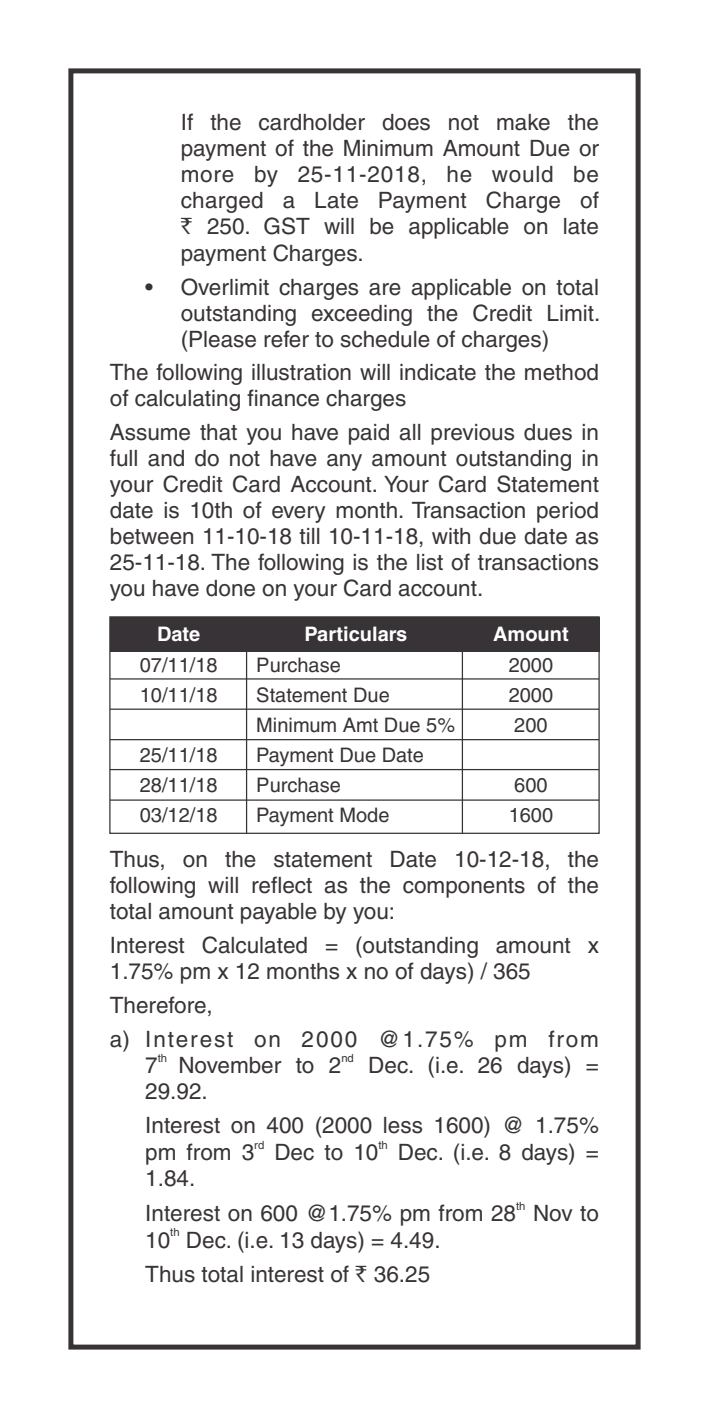
<style>
.page{position:relative;width:709px;height:1418px;background:#fff}
.page>*{position:absolute;margin:0;border:0;box-sizing:border-box;transform-origin:0 0}
.t1{font:22.5px/26px "Helvetica";color:#383336}
.t2{font:22.5px/33.8px "Helvetica";letter-spacing:.085em;color:#383336}
.t3{font:20px "Helvetica";color:#383336}
.t4{font:700 20px "Helvetica";color:#fff}
.t5{font:11.25px "Helvetica";color:#383336}
.s1{font-family:"Rupee Foradian"}
</style>
<div class="page">
<div style="left:68px;top:68px;width:572px;height:1281px;border:5px solid #383336"></div>
<div style="left:110px;top:617px;width:489px;height:34px;background:#383336"></div>
<div style="left:109px;top:616px;width:490px;height:218px;border:1px solid #383336"></div>
<hr style="left:462px;top:651px;width:1px;height:182px;background:#383336">
<hr style="left:246px;top:651px;width:1px;height:182px;background:#383336">
<hr style="left:110px;top:678px;width:489px;height:1px;background:#383336">
<hr style="left:110px;top:769px;width:489px;height:1px;background:#383336">
<hr style="left:110px;top:708px;width:489px;height:1px;background:#383336">
<hr style="left:110px;top:739px;width:489px;height:1px;background:#383336">
<hr style="left:110px;top:799px;width:489px;height:1px;background:#383336">
<p class="t1" style="left:181px;top:111px;width:420px;text-align:justify">If the cardholder does not make the payment of the Minimum Amount Due or more by 25-11-2018, he would be charged a Late Payment Charge of <span class="s1">`</span> 250. GST will be applicable on late payment Charges.</p>
<p class="t1" style="left:181px;top:275px;width:421px;text-align:justify;text-indent:-35px">• Overlimit charges are applicable on total outstanding exceeding the Credit Limit. (Please refer to schedule of charges)</p>
<p class="t1" style="left:110px;top:361px;width:490px">The following illustration will indicate the method of calculating finance charges</p>
<p class="t1" style="left:110px;top:421px;width:490px;text-align:justify">Assume that you have paid all previous dues in full and do not have any amount outstanding in your Credit Card Account. Your Card Statement date is 10th of every month. Transaction period between 11-10-18 till 10-11-18, with due date as 25-11-18. The following is the list of transactions you have done on your Card account.</p>
<p class="t4" style="left:157px;top:626px;width:45px">Date</p>
<p class="t4" style="left:304px;top:626px;width:104px">Particulars</p>
<p class="t4" style="left:493px;top:626px;width:77px">Amount</p>
<p class="t3" style="left:140px;top:656px;width:79px">07/11/18</p>
<p class="t3" style="left:256px;top:656px;width:86px">Purchase</p>
<p class="t3" style="left:508px;top:656px;width:46px">2000</p>
<p class="t3" style="left:140px;top:686px;width:79px">10/11/18</p>
<p class="t3" style="left:256px;top:686px;width:135px">Statement Due</p>
<p class="t3" style="left:508px;top:686px;width:46px">2000</p>
<p class="t3" style="left:256px;top:716px;width:200px">Minimum Amt Due 5%</p>
<p class="t3" style="left:514px;top:716px;width:35px">200</p>
<p class="t3" style="left:140px;top:746px;width:79px">25/11/18</p>
<p class="t3" style="left:256px;top:746px;width:169px">Payment Due Date</p>
<p class="t3" style="left:140px;top:776px;width:79px">28/11/18</p>
<p class="t3" style="left:256px;top:776px;width:86px">Purchase</p>
<p class="t3" style="left:514px;top:776px;width:35px">600</p>
<p class="t3" style="left:140px;top:806px;width:79px">03/12/18</p>
<p class="t3" style="left:256px;top:806px;width:135px">Payment Mode</p>
<p class="t3" style="left:508px;top:806px;width:46px">1600</p>
<p class="t1" style="left:110px;top:847px;width:490px;text-align:justify">Thus, on the statement Date 10-12-18, the following will reflect as the components of the total amount payable by you:</p>
<p class="t1" style="left:110px;top:933px;width:490px">Interest Calculated = (outstanding amount x<br>1.75% pm x 12 months x no of days) / 365</p>
<p class="t2" style="left:110px;top:989px;width:490px">Therefore,<br>a) Interest on 2000 @1.75% pm from</p>
<p class="t5" style="left:158px;top:1053px;width:11px">th</p>
<p class="t5" style="left:341px;top:1053px;width:14px">nd</p>
<p class="t1" style="left:145px;top:1054px;width:455px">7 November to 2 Dec. (i.e. 26 days) =<br>29.92.</p>
<p class="t1" style="left:145px;top:1114px;width:455px">Interest on 400 (2000 less 1600) @ 1.75%</p>
<p class="t5" style="left:254px;top:1140px;width:12px">rd</p>
<p class="t5" style="left:378px;top:1140px;width:11px">th</p>
<p class="t1" style="left:145px;top:1140px;width:455px">pm from 3 Dec to 10 Dec. (i.e. 8 days) =<br>1.84.</p>
<p class="t5" style="left:516px;top:1200px;width:11px">th</p>
<p class="t1" style="left:145px;top:1201px;width:455px">Interest on 600 @1.75% pm from 28 Nov to</p>
<p class="t5" style="left:170px;top:1227px;width:11px">th</p>
<p class="t1" style="left:145px;top:1224px;width:297px;line-height:33.8px">10 Dec. (i.e. 13 days) = 4.49.<br>Thus total interest of <span class="s1">`</span> 36.25</p>
</div>
